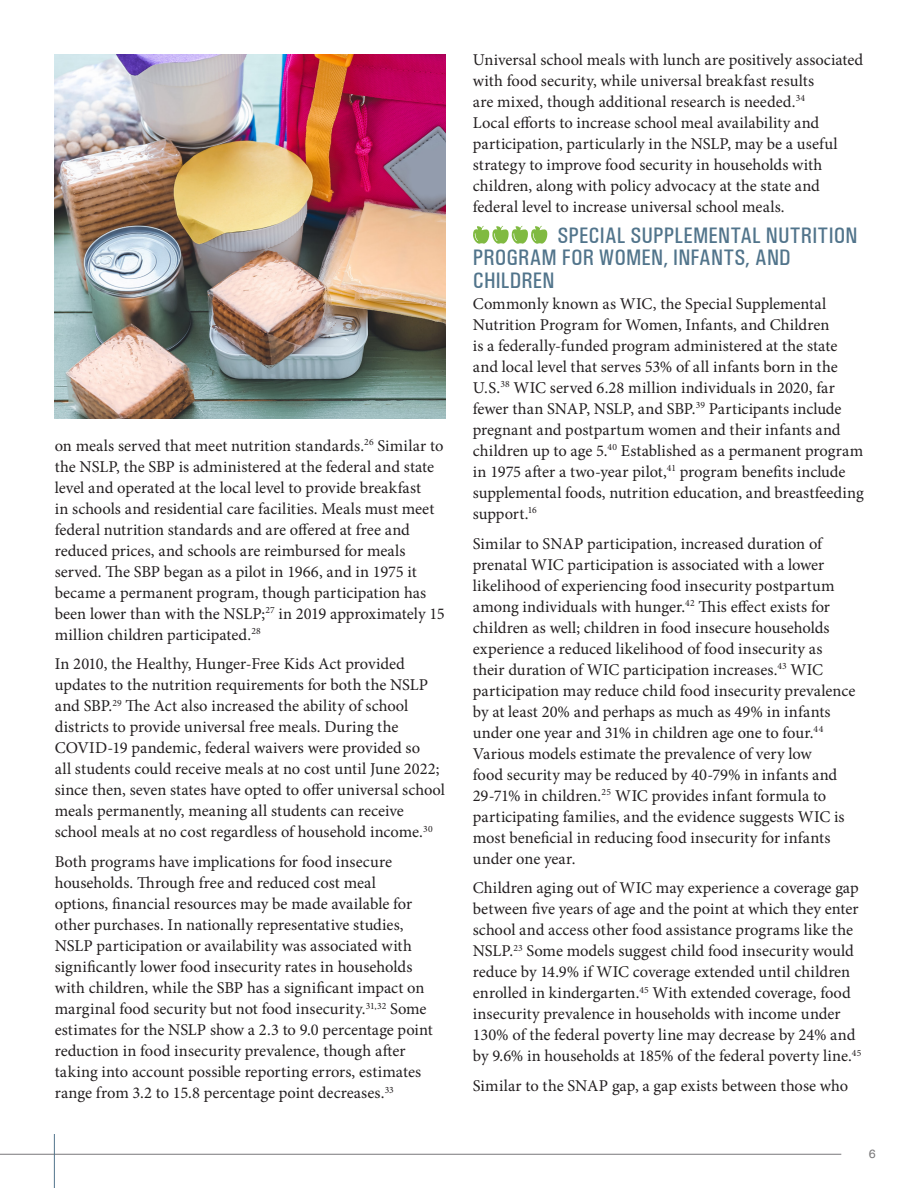
<style>
.page{position:relative;width:918px;height:1188px;background:#fff}
.page>*{position:absolute;margin:0;border:0;box-sizing:border-box;transform-origin:0 0}
.t1{font:500 condensed 22.5px/22.5px "Univers";letter-spacing:.005em;color:#51748b}
.t2{font:16.5px/21px "Minion Pro";letter-spacing:.005em;color:#231f20}
.t3{font:500 12px "Univers";color:#787779}
</style>
<div class="page">
<hr style="left:0;top:1154px;width:841px;height:1px;background:#787779">
<hr style="left:54px;top:1134px;width:1px;height:54px;background:#51748b">
<svg style="left:473px;top:226px;width:75px;height:18px"></svg>
<img style="left:55px;top:54px;width:391px;height:364px">
<p class="t2" style="left:55px;top:435px;width:392px">on meals served that meet nutrition standards.<sup>26</sup> Similar to the NSLP, the SBP is administered at the federal and state level and operated at the local level to provide breakfast<br>in schools and residential care facilities. Meals must meet federal nutrition standards and are offered at free and reduced prices, and schools are reimbursed for meals served. The SBP began as a pilot in 1966, and in 1975 it became a permanent program, though participation has been lower than with the NSLP;<sup>27</sup> in 2019 approximately 15 million children participated.<sup>28</sup></p>
<p class="t2" style="left:55px;top:654px;width:392px">In 2010, the Healthy, Hunger-Free Kids Act provided updates to the nutrition requirements for both the NSLP and SBP.<sup>29</sup> The Act also increased the ability of school districts to provide universal free meals. During the COVID-19 pandemic, federal waivers were provided so<br>all students could receive meals at no cost until June 2022; since then, seven states have opted to offer universal school meals permanently, meaning all students can receive school meals at no cost regardless of household income.<sup>30</sup></p>
<p class="t2" style="left:55px;top:851px;width:380px">Both programs have implications for food insecure households. Through free and reduced cost meal options, financial resources may be made available for other purchases. In nationally representative studies, NSLP participation or availability was associated with significantly lower food insecurity rates in households with children, while the SBP has a significant impact on marginal food security but not food insecurity.<sup>31,32</sup> Some estimates for the NSLP show a 2.3 to 9.0 percentage point reduction in food insecurity prevalence, though after taking into account possible reporting errors, estimates range from 3.2 to 15.8 percentage point decreases.<sup>33</sup></p>
<p class="t2" style="left:473px;top:49px;width:392px">Universal school meals with lunch are positively associated with food security, while universal breakfast results<br>are mixed, though additional research is needed.<sup>34<br></sup>Local efforts to increase school meal availability and participation, particularly in the NSLP, may be a useful strategy to improve food security in households with children, along with policy advocacy at the state and federal level to increase universal school meals.</p>
<p class="t1" style="left:473px;top:224px;width:386px;text-indent:85px">SPECIAL SUPPLEMENTAL NUTRITION<br>PROGRAM FOR WOMEN, INFANTS, AND<br>CHILDREN</p>
<p class="t2" style="left:473px;top:293px;width:393px">Commonly known as WIC, the Special Supplemental Nutrition Program for Women, Infants, and Children<br>is a federally-funded program administered at the state and local level that serves 53% of all infants born in the U.S.<sup>38</sup> WIC served 6.28 million individuals in 2020, far fewer than SNAP, NSLP, and SBP.<sup>39</sup> Participants include pregnant and postpartum women and their infants and children up to age 5.<sup>40</sup> Established as a permanent program in 1975 after a two-year pilot,<sup>41</sup> program benefits include supplemental foods, nutrition education, and breastfeeding support.<sup>16</sup></p>
<p class="t2" style="left:473px;top:533px;width:384px">Similar to SNAP participation, increased duration of prenatal WIC participation is associated with a lower likelihood of experiencing food insecurity postpartum among individuals with hunger.<sup>42</sup> This effect exists for children as well; children in food insecure households experience a reduced likelihood of food insecurity as their duration of WIC participation increases.<sup>43</sup> WIC participation may reduce child food insecurity prevalence by at least 20% and perhaps as much as 49% in infants under one year and 31% in children age one to four.<sup>44<br></sup>Various models estimate the prevalence of very low<br>food security may be reduced by 40-79% in infants and 29-71% in children.<sup>25</sup> WIC provides infant formula to participating families, and the evidence suggests WIC is most beneficial in reducing food insecurity for infants under one year.</p>
<p class="t2" style="left:473px;top:877px;width:390px">Children aging out of WIC may experience a coverage gap between five years of age and the point at which they enter school and access other food assistance programs like the NSLP.<sup>23</sup> Some models suggest child food insecurity would reduce by 14.9% if WIC coverage extended until children enrolled in kindergarten.<sup>45</sup> With extended coverage, food insecurity prevalence in households with income under 130% of the federal poverty line may decrease by 24% and by 9.6% in households at 185% of the federal poverty line.<sup>45</sup></p>
<p class="t2" style="left:473px;top:1075px;width:377px">Similar to the SNAP gap, a gap exists between those who</p>
<p class="t3" style="left:868px;top:1146px;width:9px">6</p>
</div>
